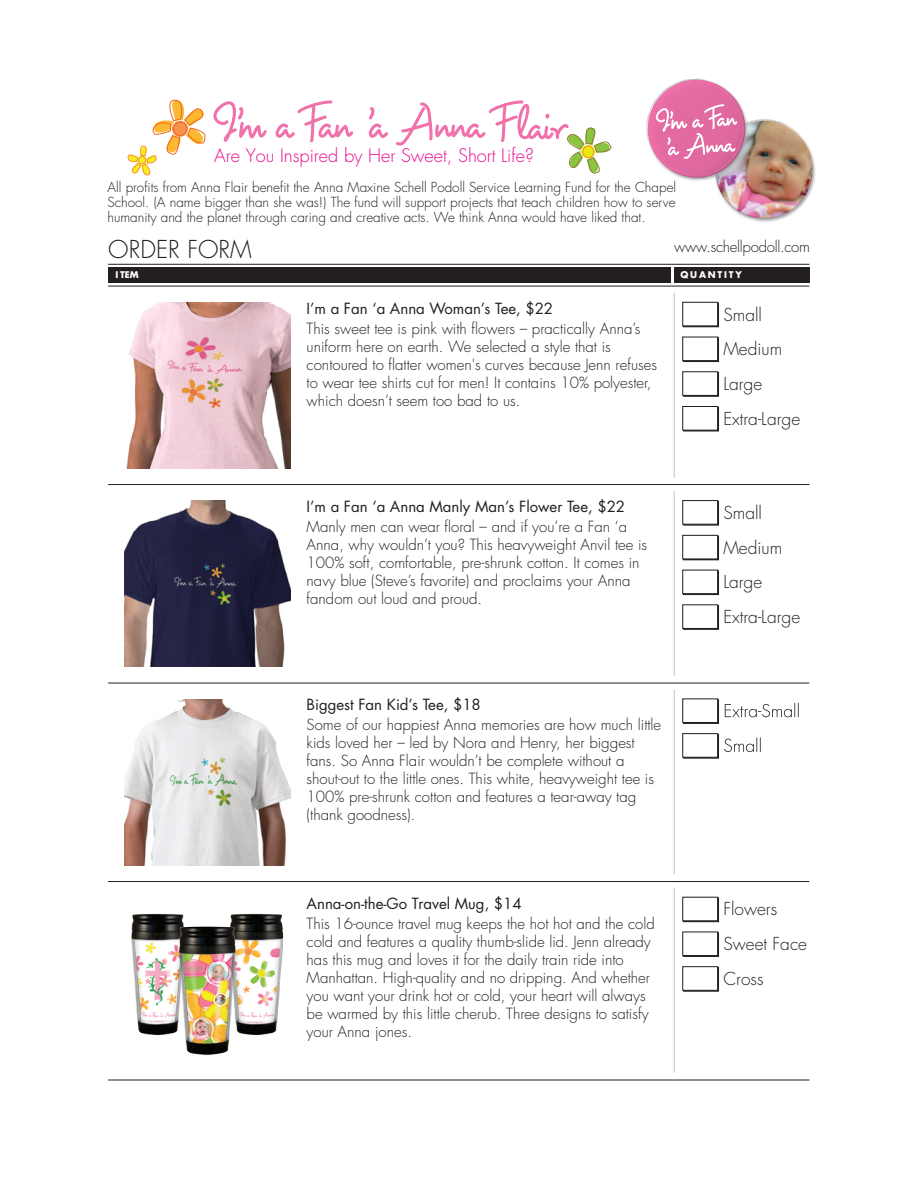
<style>
.page{position:relative;width:918px;height:1188px;background:#fff}
.page>*{position:absolute;margin:0;border:0;box-sizing:border-box;transform-origin:0 0}
.t1{font:300 24px "Futura";color:#231f20}
.t2{font:300 18.15px "Futura";color:#ea098c}
.t3{font:300 17.4px/34.8px "Futura";color:#231f20}
.t4{font:300 15px/18px "Futura";color:#231f20}
.t5{font:15px "Futura";color:#231f20}
.t6{font:300 15px "Futura";letter-spacing:-.02em;color:#231f20}
.t7{font:300 13.5px/15px "Futura";color:#231f20;text-align:justify}
.t8{font:700 9px "Futura";letter-spacing:.2em;color:#fff}
</style>
<div class="page">
<img style="left:720px;top:121px;width:96px;height:101px">
<svg style="left:128px;top:99px;width:77px;height:77px"></svg>
<img style="left:685px;top:78px;width:77px;height:116px">
<svg style="left:646px;top:80px;width:101px;height:99px"></svg>
<svg style="left:213px;top:101px;width:54px;height:41px"></svg>
<svg style="left:275px;top:100px;width:79px;height:43px"></svg>
<svg style="left:368px;top:107px;width:20px;height:31px"></svg>
<svg style="left:395px;top:100px;width:216px;height:73px"></svg>
<hr style="left:108px;top:286px;width:701px;height:1px;background:#231f20">
<hr style="left:108px;top:484px;width:701px;height:1px;background:#231f20">
<hr style="left:108px;top:683px;width:701px;height:1px;background:#231f20">
<hr style="left:108px;top:881px;width:701px;height:1px;background:#231f20">
<hr style="left:108px;top:1080px;width:701px;height:1px;background:#231f20">
<hr style="left:108px;top:264px;width:701px;height:1px;background:#231f20">
<div style="left:108px;top:268px;width:563px;height:15px;background:#231f20"></div>
<div style="left:674px;top:268px;width:135px;height:15px;background:#231f20"></div>
<img style="left:124px;top:699px;width:166px;height:166px">
<img style="left:126px;top:302px;width:164px;height:166px">
<img style="left:124px;top:501px;width:167px;height:166px">
<img style="left:131px;top:914px;width:66px;height:120px">
<img style="left:197px;top:914px;width:87px;height:120px">
<img style="left:145px;top:927px;width:126px;height:129px">
<div style="left:683px;top:303px;width:36px;height:24px;background:#2a2627"></div>
<div style="left:682px;top:302px;width:36px;height:24px;background:#fff;border:1px solid #231f20"></div>
<div style="left:683px;top:337px;width:36px;height:25px;background:#231f20"></div>
<div style="left:682px;top:337px;width:36px;height:24px;background:#fff;border:1px solid #231f20"></div>
<svg style="left:683px;top:372px;width:36px;height:25px"></svg>
<div style="left:682px;top:371px;width:36px;height:25px;background:#fff;border:1px solid #231f20"></div>
<div style="left:683px;top:407px;width:36px;height:24px;background:#231f20"></div>
<div style="left:682px;top:406px;width:36px;height:25px;background:#fff;border:1px solid #231f20"></div>
<hr style="left:674px;top:293px;width:1px;height:185px;background:#d1d2d4">
<svg style="left:683px;top:501px;width:36px;height:25px"></svg>
<div style="left:682px;top:500px;width:36px;height:25px;background:#fff;border:1px solid #231f20"></div>
<div style="left:683px;top:536px;width:36px;height:24px;background:#231f20"></div>
<div style="left:682px;top:535px;width:36px;height:24px;background:#fff;border:1px solid #231f20"></div>
<div style="left:683px;top:571px;width:36px;height:24px;background:#231f20"></div>
<div style="left:682px;top:570px;width:36px;height:24px;background:#fff;border:1px solid #231f20"></div>
<svg style="left:683px;top:605px;width:36px;height:25px"></svg>
<div style="left:682px;top:604px;width:36px;height:25px;background:#fff;border:1px solid #231f20"></div>
<div style="left:683px;top:898px;width:36px;height:24px;background:#2b2728"></div>
<div style="left:682px;top:897px;width:36px;height:24px;background:#fff;border:1px solid #231f20"></div>
<div style="left:683px;top:932px;width:36px;height:25px;background:#231f20"></div>
<div style="left:682px;top:932px;width:36px;height:24px;background:#fff;border:1px solid #231f20"></div>
<svg style="left:683px;top:967px;width:36px;height:25px"></svg>
<div style="left:682px;top:966px;width:36px;height:25px;background:#fff;border:1px solid #231f20"></div>
<svg style="left:683px;top:699px;width:36px;height:25px"></svg>
<div style="left:682px;top:698px;width:36px;height:25px;background:#fff;border:1px solid #231f20"></div>
<svg style="left:683px;top:734px;width:36px;height:25px"></svg>
<div style="left:682px;top:733px;width:36px;height:25px;background:#fff;border:1px solid #231f20"></div>
<svg style="left:724px;top:703px;width:75px;height:49px"></svg>
<hr style="left:674px;top:491px;width:1px;height:185px;background:#d1d2d4">
<hr style="left:674px;top:689px;width:1px;height:185px;background:#d1d2d4">
<hr style="left:674px;top:888px;width:1px;height:185px;background:#d1d2d4">
<p class="t2" style="left:214px;top:143px;width:321px">Are You Inspired by Her Sweet, Short Life?</p>
<p class="t7" style="left:107px;top:180px;width:570px">All profits from Anna Flair benefit the Anna Maxine Schell Podoll Service Learning Fund for the Chapel School. (A name bigger than she was!) The fund will support projects that teach children how to serve humanity and the planet through caring and creative acts. We think Anna would have liked that.</p>
<p class="t6" style="left:674px;top:236px;width:137px">www.schellpodoll.com</p>
<h1 class="t1" style="left:108px;top:234px;width:145px">ORDER FORM</h1>
<p class="t8" style="left:115px;top:269px;width:25px">I TEM</p>
<p class="t8" style="left:681px;top:269px;width:63px">QUANTITY</p>
<p class="t5" style="left:307px;top:298px;width:248px">I’m a Fan ‘a Anna Woman’s Tee, $22</p>
<p class="t4" style="left:307px;top:320px;width:352px">This sweet tee is pink with flowers – practically Anna’s uniform here on earth. We selected a style that is contoured to flatter women's curves because Jenn refuses to wear tee shirts cut for men! It contains 10% polyester, which doesn’t seem too bad to us.</p>
<p class="t5" style="left:307px;top:496px;width:320px">I’m a Fan ‘a Anna Manly Man’s Flower Tee, $22</p>
<p class="t4" style="left:307px;top:518px;width:342px">Manly men can wear floral – and if you’re a Fan ‘a Anna, why wouldn’t you? This heavyweight Anvil tee is 100% soft, comfortable, pre-shrunk cotton. It comes in navy blue (Steve’s favorite) and proclaims your Anna fandom out loud and proud.</p>
<p class="t5" style="left:307px;top:695px;width:176px">Biggest Fan Kid’s Tee, $18</p>
<p class="t4" style="left:307px;top:716px;width:356px">Some of our happiest Anna memories are how much little kids loved her – led by Nora and Henry, her biggest fans. So Anna Flair wouldn’t be complete without a shout-out to the little ones. This white, heavyweight tee is 100% pre-shrunk cotton and features a tear-away tag (thank goodness).</p>
<p class="t5" style="left:307px;top:893px;width:217px">Anna-on-the-Go Travel Mug, $14</p>
<p class="t4" style="left:307px;top:914px;width:350px">This 16-ounce travel mug keeps the hot hot and the cold cold and features a quality thumb-slide lid. Jenn already has this mug and loves it for the daily train ride into Manhattan. High-quality and no dripping. And whether you want your drink hot or cold, your heart will always be warmed by this little cherub. Three designs to satisfy your Anna jones.</p>
<p class="t3" style="left:723px;top:297px;width:78px">Small<br>Medium<br>Large<br>Extra-Large</p>
<p class="t3" style="left:723px;top:495px;width:78px">Small<br>Medium<br>Large<br>Extra-Large</p>
<p class="t3" style="left:723px;top:892px;width:85px">Flowers<br>Sweet Face<br>Cross</p>
</div>
